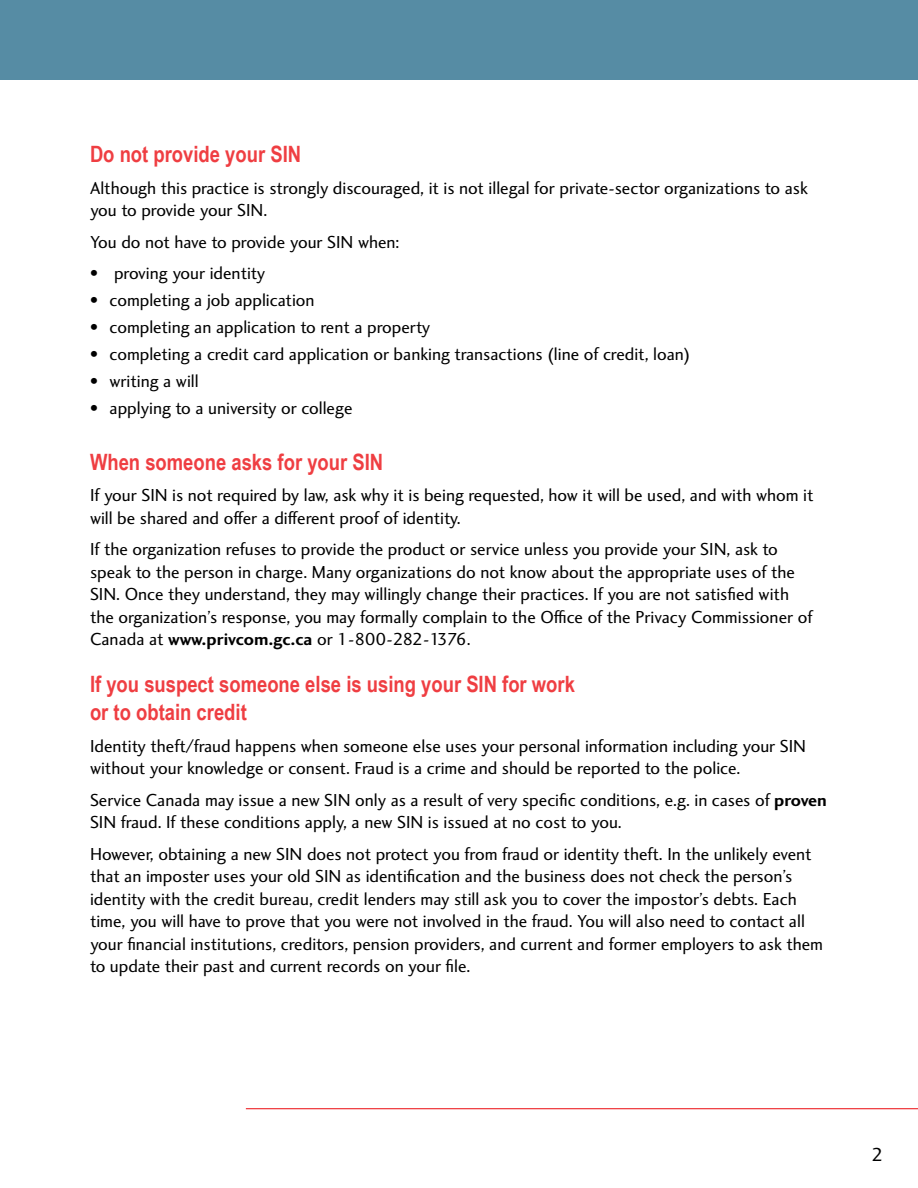
<style>
.page{position:relative;width:918px;height:1188px;background:#fff}
.page>*{position:absolute;margin:0;border:0;box-sizing:border-box;transform-origin:0 0}
.t1{font:700 22.5px/28.5px "Arial Narrow";color:#ef3e42}
.t2{font:19.5px "Charlotte Sans Std";color:#000}
.t3{font:18px/22.5px "Charlotte Sans Std";color:#000}
.s1{font-weight:700}
</style>
<div class="page">
<div style="left:0;top:0;width:918px;height:79px;background:#568ca4"></div>
<hr style="left:246px;top:1108px;width:672px;height:1px;background:#ef3e42">
<p class="t1" style="left:90px;top:140px;width:213px">Do not provide your SIN</p>
<p class="t3" style="left:90px;top:177px;width:719px">Although this practice is strongly discouraged, it is not illegal for private-sector organizations to ask you to provide your SIN.</p>
<p class="t3" style="left:90px;top:231px;width:311px">You do not have to provide your SIN when:</p>
<p class="t3" style="left:90px;top:262px;width:177px">• proving your identity</p>
<p class="t3" style="left:90px;top:289px;width:226px">• completing a job application</p>
<p class="t3" style="left:90px;top:316px;width:342px">• completing an application to rent a property</p>
<p class="t3" style="left:90px;top:343px;width:602px">• completing a credit card application or banking transactions (line of credit, loan)</p>
<p class="t3" style="left:90px;top:370px;width:110px">• writing a will</p>
<p class="t3" style="left:90px;top:397px;width:264px">• applying to a university or college</p>
<p class="t1" style="left:90px;top:447px;width:295px">When someone asks for your SIN</p>
<p class="t3" style="left:90px;top:484px;width:725px">If your SIN is not required by law, ask why it is being requested, how it will be used, and with whom it will be shared and offer a different proof of identity.</p>
<p class="t3" style="left:90px;top:538px;width:724px">If the organization refuses to provide the product or service unless you provide your SIN, ask to speak to the person in charge. Many organizations do not know about the appropriate uses of the SIN. Once they understand, they may willingly change their practices. If you are not satisfied with the organization’s response, you may formally complain to the Office of the Privacy Commissioner of Canada at <span class="s1">www.privcom.gc.ca</span> or 1-800-282-1376.</p>
<p class="t1" style="left:90px;top:669px;width:487px">If you suspect someone else is using your SIN for work or to obtain credit</p>
<p class="t3" style="left:90px;top:735px;width:718px">Identity theft/fraud happens when someone else uses your personal information including your SIN without your knowledge or consent. Fraud is a crime and should be reported to the police.</p>
<p class="t3" style="left:90px;top:789px;width:738px">Service Canada may issue a new SIN only as a result of very specific conditions, e.g. in cases of <span class="s1">proven<br></span>SIN fraud. If these conditions apply, a new SIN is issued at no cost to you.</p>
<p class="t3" style="left:90px;top:843px;width:735px">However, obtaining a new SIN does not protect you from fraud or identity theft. In the unlikely event that an imposter uses your old SIN as identification and the business does not check the person’s identity with the credit bureau, credit lenders may still ask you to cover the impostor’s debts. Each time, you will have to prove that you were not involved in the fraud. You will also need to contact all your financial institutions, creditors, pension providers, and current and former employers to ask them to update their past and current records on your file.</p>
<p class="t2" style="left:872px;top:1144px;width:13px">2</p>
</div>
